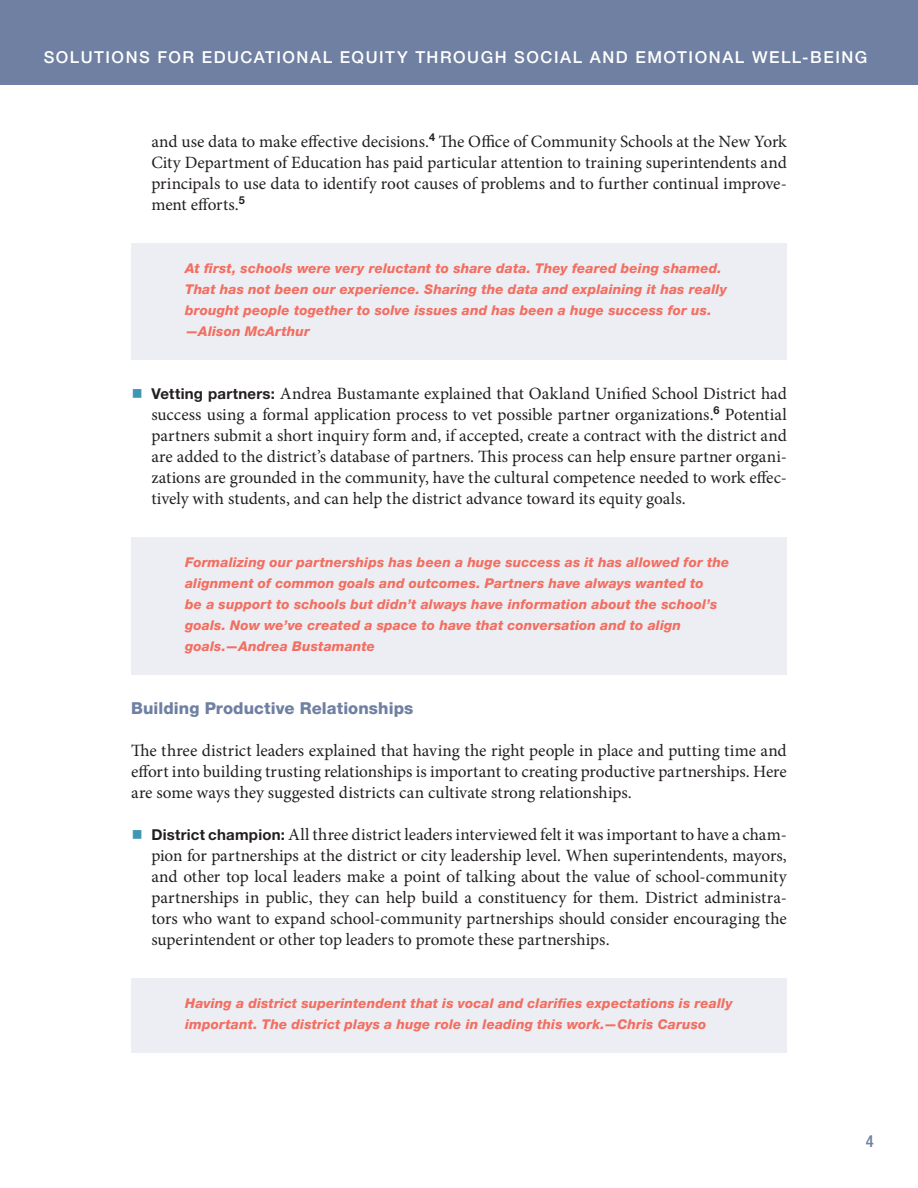
<style>
.page{position:relative;width:918px;height:1188px;background:#fff}
.page>*{position:absolute;margin:0;border:0;box-sizing:border-box;transform-origin:0 0}
.Reflections_Text{font:17.25px/21px "Minion Pro";letter-spacing:-.005em;color:#231f20;text-align:justify}
.t1{font:500 16.5px "Helvetica Neue LT Std";letter-spacing:.095em;color:#fff}
.Subhead_B{font:800 16.5px "Helvetica Neue LT Std";letter-spacing:.005em;color:#6f80a2}
.t2{font:500 condensed 16.5px "Helvetica Neue LT Std";color:#6f80a2}
.Quotes{font:italic 800 13.5px/21px "Helvetica Neue LT Std";letter-spacing:.01em;color:#f26f62}
.s1{font-size:30px;color:#3e96b4}
.s2{font-family:"Helvetica Neue LT Std";font-weight:700;font-size:15px}
</style>
<div class="page">
<div style="left:0;top:0;width:918px;height:85px;background:#6f80a2"></div>
<div style="left:131px;top:243px;width:656px;height:117px;background:#edeef3"></div>
<div style="left:131px;top:537px;width:656px;height:138px;background:#edeef3"></div>
<div style="left:131px;top:978px;width:656px;height:75px;background:#edeef3"></div>
<p class="t1" style="left:44px;top:47px;width:825px">SOLUTIONS FOR EDUCATIONAL EQUITY THROUGH SOCIAL AND EMOTIONAL WELL-BEING</p>
<p class="Reflections_Text" style="left:151px;top:131px;width:637px">and use data to make effective decisions.<sup>4</sup> The Office of Community Schools at the New York City Department of Education has paid particular attention to training superintendents and principals to use data to identify root causes of problems and to further continual improve&shy;ment efforts.<sup>5</sup></p>
<p class="Quotes" style="left:185px;top:258px;width:543px">At first, schools were very reluctant to share data. They feared being shamed.<br>That has not been our experience. Sharing the data and explaining it has really brought people together to solve issues and has been a huge success for us. —Alison McArthur</p>
<p class="Reflections_Text" style="left:151px;top:383px;width:637px;text-indent:-20px"><span class="s1">■</span> <span class="s2">Vetting partners:</span> Andrea Bustamante explained that Oakland Unified School District had success using a formal application process to vet possible partner organizations.<sup>6</sup> Potential partners submit a short inquiry form and, if accepted, create a contract with the district and are added to the district’s database of partners. This process can help ensure partner organi&shy;zations are grounded in the community, have the cultural competence needed to work effec&shy;tively with students, and can help the district advance toward its equity goals.</p>
<p class="Quotes" style="left:185px;top:552px;width:546px">Formalizing our partnerships has been a huge success as it has allowed for the alignment of common goals and outcomes. Partners have always wanted to<br>be a support to schools but didn’t always have information about the school’s goals. Now we’ve created a space to have that conversation and to align goals.—Andrea Bustamante</p>
<p class="Subhead_B" style="left:131px;top:698px;width:284px">Building Productive Relationships</p>
<p class="Reflections_Text" style="left:131px;top:740px;width:657px">The three district leaders explained that having the right people in place and putting time and effort into building trusting relationships is important to creating productive partnerships. Here are some ways they suggested districts can cultivate strong relationships.</p>
<p class="Reflections_Text" style="left:151px;top:824px;width:637px;text-indent:-20px"><span class="s1">■</span> <span class="s2">District champion:</span> All three district leaders interviewed felt it was important to have a cham&shy;pion for partnerships at the district or city leadership level. When superintendents, mayors, and other top local leaders make a point of talking about the value of school-community partnerships in public, they can help build a constituency for them. District administra&shy;tors who want to expand school-community partnerships should consider encouraging the superintendent or other top leaders to promote these partnerships.</p>
<p class="Quotes" style="left:185px;top:993px;width:549px">Having a district superintendent that is vocal and clarifies expectations is really important. The district plays a huge role in leading this work.—Chris Caruso</p>
<p class="t2" style="left:866px;top:1131px;width:9px">4</p>
</div>
